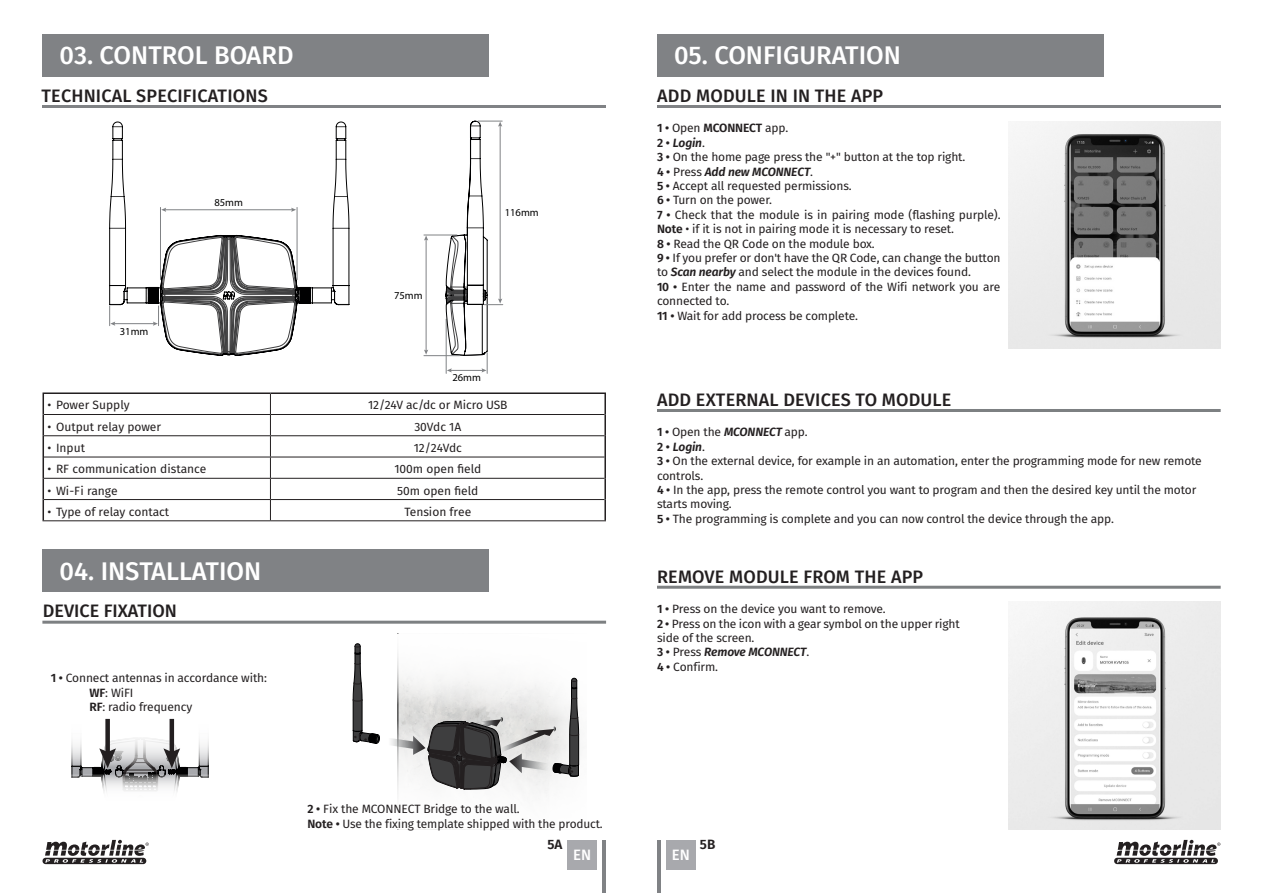
<style>
.page{position:relative;width:1263px;height:893px;background:#fff}
.page>*{position:absolute;margin:0;border:0;box-sizing:border-box;transform-origin:0 0}
.t1{font:500 25.5px "Fira Sans";color:#fff}
.t2{font:500 18px "Fira Sans";letter-spacing:.01em;color:#231f20}
.t3{font:500 15px "Fira Sans";color:#fff}
.t4{font:600 13.5px "Fira Sans";color:#231f20}
.t5{font:12px/14.4px "Fira Sans";letter-spacing:-.015em;color:#231f20}
.t6{font:10.65px "Myriad Pro";color:#000001}
.s1{font-weight:600}
.s2{font-weight:600;font-style:italic}
</style>
<div class="page">
<img style="left:1009px;top:121px;width:211px;height:227px">
<img style="left:1009px;top:602px;width:211px;height:227px">
<div style="left:657px;top:34px;width:446px;height:43px;background:#808285"></div>
<div style="left:43px;top:34px;width:446px;height:43px;background:#808285"></div>
<hr style="left:43px;top:105px;width:563px;height:3px;background:#808285">
<hr style="left:657px;top:105px;width:563px;height:3px;background:#808285">
<div style="left:666px;top:840px;width:30px;height:29px;background:#a8a9ad"></div>
<div style="left:567px;top:840px;width:30px;height:29px;background:#a8a9ad"></div>
<hr style="left:603px;top:840px;width:3px;height:53px;background:#808285">
<hr style="left:657px;top:840px;width:3px;height:53px;background:#808285">
<svg style="left:72px;top:718px;width:137px;height:74px"></svg>
<svg style="left:352px;top:643px;width:228px;height:151px"></svg>
<div style="left:43px;top:550px;width:446px;height:42px;background:#808285"></div>
<svg style="left:109px;top:122px;width:240px;height:234px"></svg>
<hr style="left:160px;top:207px;width:1px;height:73px;background:#808285">
<hr style="left:297px;top:207px;width:1px;height:73px;background:#808285">
<hr style="left:165px;top:209px;width:128px;height:1px;background:#808285">
<svg style="left:161px;top:208px;width:5px;height:4px"></svg>
<svg style="left:291px;top:208px;width:5px;height:4px"></svg>
<hr style="left:114px;top:323px;width:40px;height:1px;background:#808285">
<svg style="left:109px;top:291px;width:16px;height:35px"></svg>
<svg style="left:153px;top:235px;width:144px;height:120px"></svg>
<svg style="left:446px;top:121px;width:57px;height:252px"></svg>
<hr style="left:426px;top:239px;width:1px;height:112px;background:#808285">
<svg style="left:424px;top:236px;width:4px;height:4px"></svg>
<svg style="left:424px;top:350px;width:4px;height:5px"></svg>
<hr style="left:424px;top:235px;width:33px;height:1px;background:#808285">
<hr style="left:424px;top:355px;width:36px;height:1px;background:#808285">
<svg style="left:1114px;top:840px;width:106px;height:24px"></svg>
<svg style="left:43px;top:840px;width:106px;height:24px"></svg>
<hr style="left:42px;top:621px;width:564px;height:3px;background:#7d8082">
<hr style="left:44px;top:414px;width:226px;height:1px;background:#231f20">
<hr style="left:270px;top:414px;width:334px;height:1px;background:#231f20">
<hr style="left:44px;top:435px;width:226px;height:1px;background:#231f20">
<hr style="left:270px;top:435px;width:334px;height:1px;background:#231f20">
<hr style="left:44px;top:457px;width:226px;height:1px;background:#231f20">
<hr style="left:270px;top:457px;width:334px;height:1px;background:#231f20">
<hr style="left:44px;top:478px;width:226px;height:1px;background:#231f20">
<hr style="left:270px;top:478px;width:334px;height:1px;background:#231f20">
<hr style="left:44px;top:499px;width:226px;height:1px;background:#231f20">
<hr style="left:270px;top:499px;width:334px;height:1px;background:#231f20">
<svg style="left:270px;top:394px;width:1px;height:126px"></svg>
<hr style="left:43px;top:520px;width:227px;height:1px;background:#231f20">
<hr style="left:270px;top:520px;width:336px;height:1px;background:#231f20">
<hr style="left:43px;top:392px;width:227px;height:2px;background:#231f20">
<hr style="left:270px;top:392px;width:336px;height:2px;background:#231f20">
<hr style="left:604px;top:394px;width:2px;height:20px;background:#231f20">
<hr style="left:604px;top:414px;width:2px;height:22px;background:#231f20">
<hr style="left:604px;top:436px;width:2px;height:21px;background:#231f20">
<hr style="left:604px;top:457px;width:2px;height:21px;background:#231f20">
<hr style="left:604px;top:478px;width:2px;height:22px;background:#231f20">
<svg style="left:43px;top:394px;width:1px;height:126px"></svg>
<hr style="left:604px;top:500px;width:2px;height:20px;background:#231f20">
<hr style="left:657px;top:586px;width:564px;height:3px;background:#7d8082">
<hr style="left:657px;top:409px;width:564px;height:3px;background:#7d8082">
<h1 class="t1" style="left:60px;top:35px;width:236px">03. CONTROL BOARD</h1>
<h2 class="t2" style="left:42px;top:81px;width:228px">TECHNICAL SPECIFICATIONS</h2>
<p class="t6" style="left:120px;top:325px;width:30px">31mm</p>
<p class="t6" style="left:214px;top:195px;width:30px">85mm</p>
<p class="t6" style="left:394px;top:288px;width:30px">75mm</p>
<p class="t6" style="left:505px;top:206px;width:36px">116mm</p>
<p class="t6" style="left:452px;top:371px;width:30px">26mm</p>
<p class="t5" style="left:48px;top:398px;width:84px">• Power Supply</p>
<p class="t5" style="left:368px;top:398px;width:141px">12/24V ac/dc or Micro USB</p>
<p class="t5" style="left:48px;top:419px;width:115px">• Output relay power</p>
<p class="t5" style="left:414px;top:419px;width:49px">30Vdc 1A</p>
<p class="t5" style="left:48px;top:440px;width:39px">• Input</p>
<p class="t5" style="left:414px;top:440px;width:50px">12/24Vdc</p>
<p class="t5" style="left:48px;top:462px;width:160px">• RF communication distance</p>
<p class="t5" style="left:394px;top:462px;width:89px">100m open field</p>
<p class="t5" style="left:48px;top:483px;width:72px">• Wi-Fi range</p>
<p class="t5" style="left:397px;top:483px;width:83px">50m open field</p>
<p class="t5" style="left:48px;top:504px;width:123px">• Type of relay contact</p>
<p class="t5" style="left:404px;top:504px;width:68px">Tension free</p>
<h1 class="t1" style="left:60px;top:550px;width:203px">04. INSTALLATION</h1>
<h2 class="t2" style="left:43px;top:597px;width:136px">DEVICE FIXATION</h2>
<p class="t5" style="left:90px;top:671px;width:179px;text-indent:-39px"><span class="s1">1 •</span> Connect antennas in accordance with:<br><span class="s1">WF</span>: WiFI<br><span class="s1">RF</span>: radio frequency</p>
<p class="t5" style="left:307px;top:802px;width:297px"><span class="s1">2 •</span> Fix the MCONNECT Bridge to the wall.<br><span class="s1">Note •</span> Use the fixing template shipped with the product.</p>
<h1 class="t1" style="left:674px;top:35px;width:228px">05. CONFIGURATION</h1>
<h2 class="t2" style="left:657px;top:81px;width:227px">ADD MODULE IN IN THE APP</h2>
<p class="t5" style="left:657px;top:121px;width:345px"><span class="s1">1 •</span> Open <span class="s1">MCONNECT</span> app.<br><span class="s1">2 •</span> <span class="s2">Login</span>.<br><span class="s1">3 •</span> On the home page press the "+" button at the top right.<br><span class="s1">4 •</span> Press <span class="s2">Add new MCONNECT</span>.<br><span class="s1">5 •</span> Accept all requested permissions.<br><span class="s1">6 •</span> Turn on the power.<br><span class="s1">7 •</span> Check that the module is in pairing mode (flashing purple).<br><span class="s1">Note</span> • if it is not in pairing mode it is necessary to reset.<br><span class="s1">8 •</span> Read the QR Code on the module box.<br><span class="s1">9 •</span> If you prefer or don't have the QR Code, can change the button to <span class="s2">Scan nearby</span> and select the module in the devices found.<br><span class="s1">10 •</span> Enter the name and password of the Wifi network you are connected to.<br><span class="s1">11 •</span> Wait for add process be complete.</p>
<h2 class="t2" style="left:657px;top:385px;width:296px">ADD EXTERNAL DEVICES TO MODULE</h2>
<p class="t5" style="left:657px;top:425px;width:546px"><span class="s1">1 •</span> Open the <span class="s2">MCONNECT</span> app.<br><span class="s1">2 •</span> <span class="s2">Login</span>.<br><span class="s1">3 •</span> On the external device, for example in an automation, enter the programming mode for new remote controls.<br><span class="s1">4 •</span> In the app, press the remote control you want to program and then the desired key until the motor starts moving.<br><span class="s1">5 •</span> The programming is complete and you can now control the device through the app.</p>
<h2 class="t2" style="left:657px;top:562px;width:268px">REMOVE MODULE FROM THE APP</h2>
<p class="t5" style="left:657px;top:601px;width:304px"><span class="s1">1 •</span> Press on the device you want to remove.<br><span class="s1">2 •</span> Press on the icon with a gear symbol on the upper right side of the screen.<br><span class="s1">3 •</span> Press <span class="s2">Remove MCONNECT</span>.<br><span class="s1">4 •</span> Confirm.</p>
<p class="t4" style="left:547px;top:833px;width:17px">5A</p>
<p class="t4" style="left:700px;top:833px;width:17px">5B</p>
<p class="t3" style="left:573px;top:842px;width:20px">EN</p>
<p class="t3" style="left:672px;top:842px;width:20px">EN</p>
</div>
